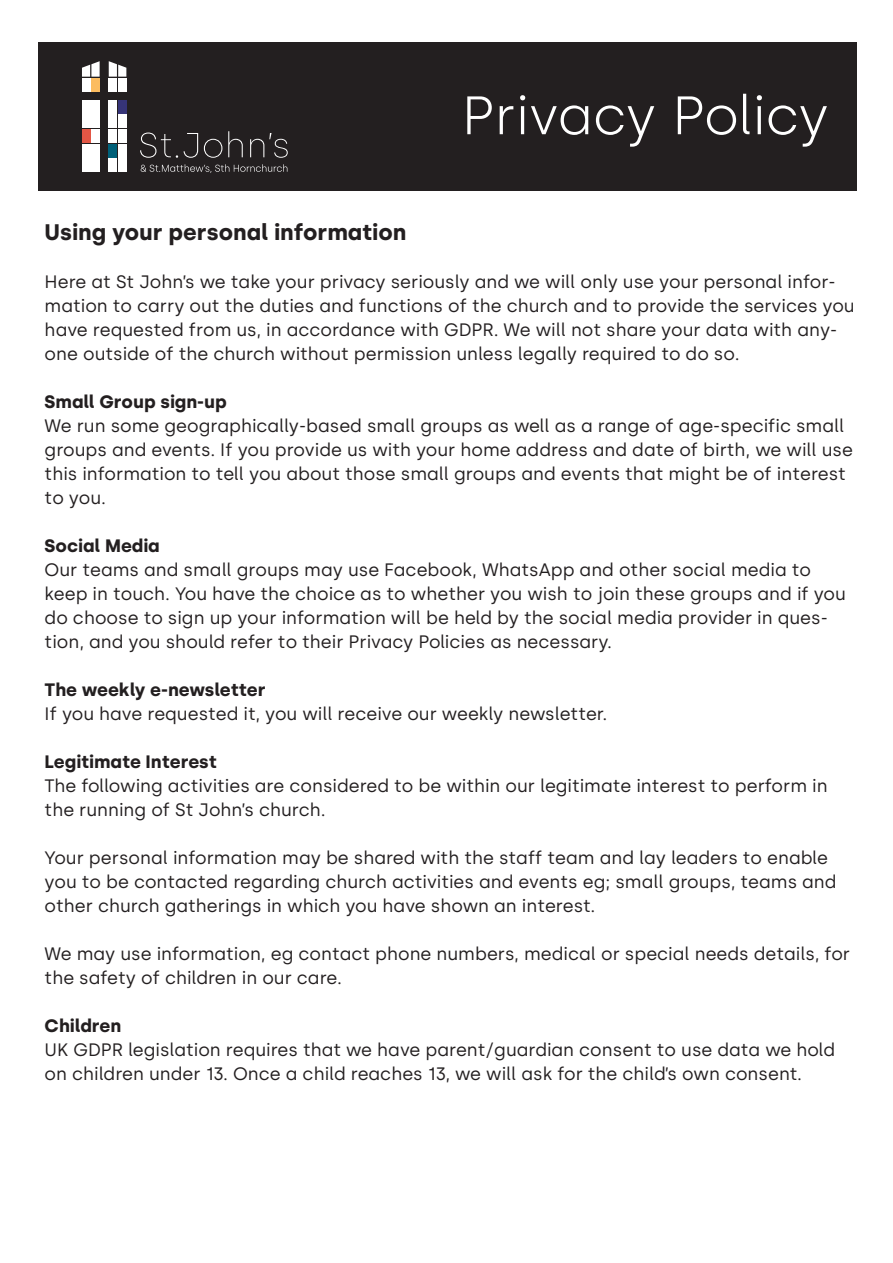
<style>
.page{position:relative;width:893px;height:1263px;background:#fff}
.page>*{position:absolute;margin:0;border:0;box-sizing:border-box;transform-origin:0 0}
.t1{font:300 54px "Silka";letter-spacing:-.015em;color:#fff}
.t2{font:700 22.5px "Silka";color:#231f20}
.t3{font:18px/24px "Silka";color:#231f20}
.t4{font:700 18px "Silka";color:#231f20}
</style>
<div class="page">
<div style="left:276px;top:43px;width:581px;height:148px;background:#231f20"></div>
<div style="left:38px;top:43px;width:292px;height:148px;background:#231f20"></div>
<svg style="left:140px;top:133px;width:38px;height:25px"></svg>
<svg style="left:184px;top:133px;width:14px;height:25px"></svg>
<svg style="left:204px;top:139px;width:18px;height:19px"></svg>
<svg style="left:228px;top:131px;width:15px;height:26px"></svg>
<svg style="left:250px;top:133px;width:38px;height:25px"></svg>
<svg style="left:141px;top:164px;width:146px;height:9px"></svg>
<div style="left:82px;top:115px;width:8px;height:13px;background:#fff"></div>
<div style="left:91px;top:115px;width:9px;height:13px;background:#fff"></div>
<div style="left:82px;top:100px;width:8px;height:13px;background:#fff"></div>
<div style="left:91px;top:100px;width:9px;height:13px;background:#fff"></div>
<div style="left:82px;top:144px;width:8px;height:13px;background:#fff"></div>
<div style="left:91px;top:144px;width:9px;height:13px;background:#fff"></div>
<div style="left:82px;top:129px;width:8px;height:14px;background:#e35645"></div>
<div style="left:91px;top:129px;width:9px;height:14px;background:#fff"></div>
<div style="left:82px;top:158px;width:8px;height:14px;background:#fff"></div>
<div style="left:91px;top:158px;width:9px;height:14px;background:#fff"></div>
<div style="left:82px;top:78px;width:8px;height:13px;background:#fff"></div>
<div style="left:91px;top:78px;width:9px;height:13px;background:#fcbc60"></div>
<svg style="left:82px;top:61px;width:18px;height:16px"></svg>
<div style="left:118px;top:115px;width:8px;height:13px;background:#fff"></div>
<div style="left:109px;top:115px;width:8px;height:13px;background:#fff"></div>
<div style="left:118px;top:100px;width:8px;height:13px;background:#363477"></div>
<div style="left:109px;top:100px;width:8px;height:13px;background:#fff"></div>
<div style="left:118px;top:144px;width:8px;height:13px;background:#fff"></div>
<div style="left:109px;top:144px;width:8px;height:13px;background:#006079"></div>
<div style="left:118px;top:129px;width:8px;height:14px;background:#fff"></div>
<div style="left:109px;top:129px;width:8px;height:14px;background:#fff"></div>
<div style="left:118px;top:158px;width:8px;height:14px;background:#fff"></div>
<div style="left:109px;top:158px;width:8px;height:14px;background:#fff"></div>
<div style="left:118px;top:78px;width:8px;height:13px;background:#fff"></div>
<div style="left:109px;top:78px;width:8px;height:13px;background:#fff"></div>
<svg style="left:109px;top:61px;width:17px;height:16px"></svg>
<p class="t1" style="left:461px;top:83px;width:369px">Privacy Policy</p>
<p class="t2" style="left:45px;top:219px;width:363px">Using your personal information</p>
<p class="t3" style="left:45px;top:270px;width:812px">Here at St John’s we take your privacy seriously and we will only use your personal infor&shy;mation to carry out the duties and functions of the church and to provide the services you have requested from us, in accordance with GDPR. We will not share your data with any&shy;one outside of the church without permission unless legally required to do so.</p>
<p class="t4" style="left:45px;top:391px;width:184px">Small Group sign-up</p>
<p class="t3" style="left:45px;top:414px;width:810px">We run some geographically-based small groups as well as a range of age-specific small groups and events. If you provide us with your home address and date of birth, we will use this information to tell you about those small groups and events that might be of interest to you.</p>
<p class="t4" style="left:45px;top:535px;width:117px">Social Media</p>
<p class="t3" style="left:45px;top:558px;width:803px">Our teams and small groups may use Facebook, WhatsApp and other social media to keep in touch. You have the choice as to whether you wish to join these groups and if you do choose to sign up your information will be held by the social media provider in ques&shy;tion, and you should refer to their Privacy Policies as necessary.</p>
<p class="t4" style="left:45px;top:679px;width:223px">The weekly e-newsletter</p>
<p class="t3" style="left:45px;top:702px;width:564px">If you have requested it, you will receive our weekly newsletter.</p>
<p class="t4" style="left:45px;top:751px;width:174px">Legitimate Interest</p>
<p class="t3" style="left:45px;top:774px;width:784px">The following activities are considered to be within our legitimate interest to perform in the running of St John’s church.</p>
<p class="t3" style="left:45px;top:846px;width:793px">Your personal information may be shared with the staff team and lay leaders to enable you to be contacted regarding church activities and events eg; small groups, teams and other church gatherings in which you have shown an interest.</p>
<p class="t3" style="left:45px;top:942px;width:807px">We may use information, eg contact phone numbers, medical or special needs details, for the safety of children in our care.</p>
<p class="t4" style="left:45px;top:1015px;width:78px">Children</p>
<p class="t3" style="left:45px;top:1038px;width:792px">UK GDPR legislation requires that we have parent/guardian consent to use data we hold on children under 13. Once a child reaches 13, we will ask for the child’s own consent.</p>
</div>
